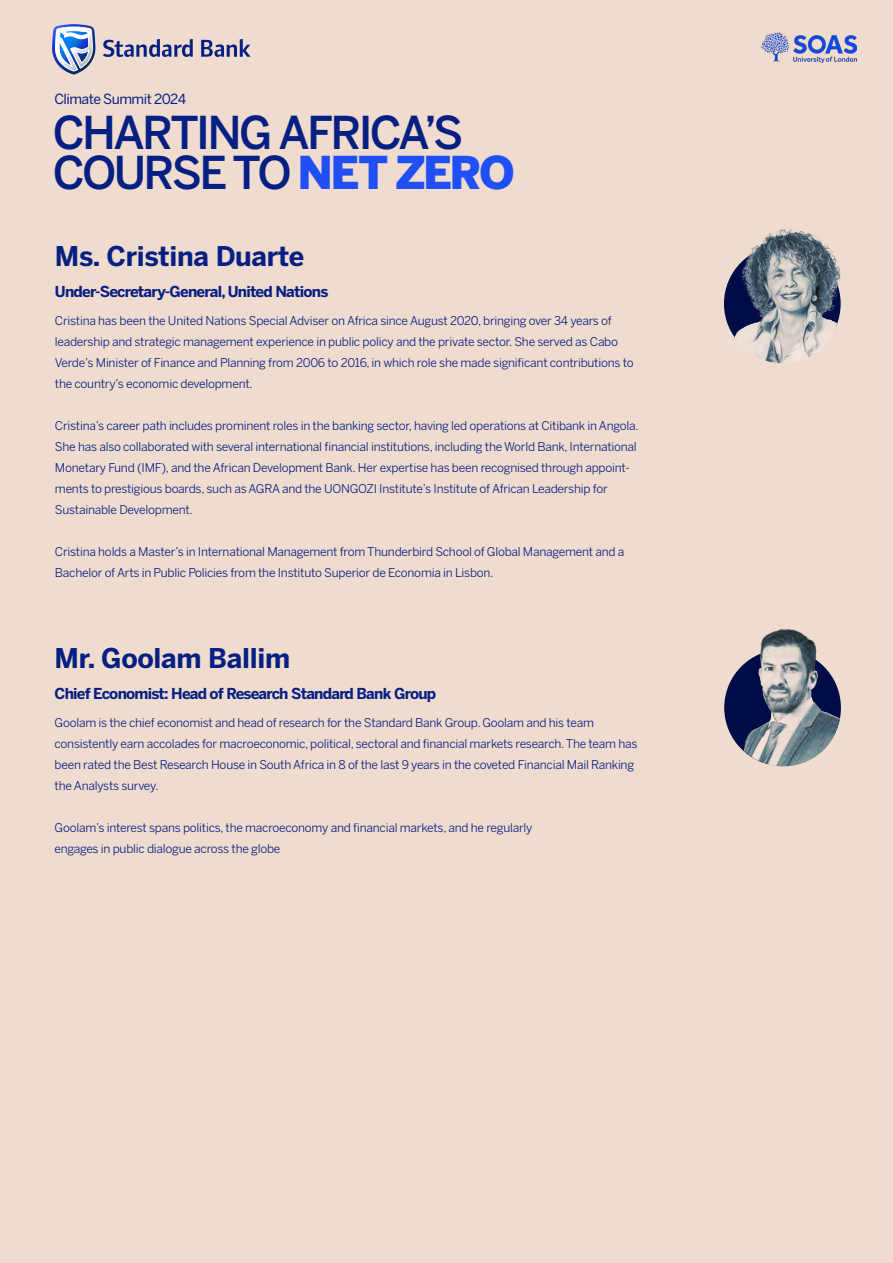
<style>
.page{position:relative;width:893px;height:1263px;background:#f0dccf}
.page>*{position:absolute;margin:0;border:0;box-sizing:border-box;transform-origin:0 0}
.t1{font:500 45px/40px "Benton Sans";letter-spacing:-.06em;color:#061f82}
.t2{font:700 27px "Benton Sans";letter-spacing:-.01em;color:#061f82}
.t3{font:700 15px "Benton Sans";letter-spacing:-.05em;color:#061f82}
.t4{font:13.95px "Benton Sans";letter-spacing:-.04em;color:#061f82}
.t5{font:12px/21px "Benton Sans";letter-spacing:-.02em;color:#061f82}
.s1{font-weight:900;color:#2050f5}
</style>
<div class="page">
<img style="left:761px;top:32px;width:96px;height:31px">
<svg style="left:103px;top:39px;width:148px;height:18px"></svg>
<svg style="left:52px;top:24px;width:44px;height:51px"></svg>
<img style="left:724px;top:228px;width:117px;height:135px">
<img style="left:724px;top:629px;width:117px;height:137px">
<p class="t4" style="left:54px;top:91px;width:134px">Climate Summit 2024</p>
<h1 class="t1" style="left:53px;top:112px;width:464px">CHARTING AFRICA’S<br>COURSE TO <span class="s1">NET ZERO</span></h1>
<h2 class="t2" style="left:55px;top:239px;width:251px">Ms. Cristina Duarte</h2>
<p class="t3" style="left:55px;top:282px;width:275px">Under-Secretary-General, United Nations</p>
<p class="t5" style="left:55px;top:310px;width:580px">Cristina has been the United Nations Special Adviser on Africa since August 2020, bringing over 34 years of leadership and strategic management experience in public policy and the private sector. She served as Cabo Verde’s Minister of Finance and Planning from 2006 to 2016, in which role she made significant contributions to the country’s economic development.</p>
<p class="t5" style="left:55px;top:415px;width:585px">Cristina’s career path includes prominent roles in the banking sector, having led operations at Citibank in Angola.<br>She has also collaborated with several international financial institutions, including the World Bank, International Monetary Fund (IMF), and the African Development Bank. Her expertise has been recognised through appoint&shy;ments to prestigious boards, such as AGRA and the UONGOZI Institute’s Institute of African Leadership for Sustainable Development.</p>
<p class="t5" style="left:55px;top:541px;width:571px">Cristina holds a Master’s in International Management from Thunderbird School of Global Management and a<br>Bachelor of Arts in Public Policies from the Instituto Superior de Economia in Lisbon.</p>
<h2 class="t2" style="left:55px;top:641px;width:237px">Mr. Goolam Ballim</h2>
<p class="t3" style="left:55px;top:684px;width:383px">Chief Economist: Head of Research Standard Bank Group</p>
<p class="t5" style="left:55px;top:711px;width:584px">Goolam is the chief economist and head of research for the Standard Bank Group. Goolam and his team consistently earn accolades for macroeconomic, political, sectoral and financial markets research. The team has been rated the Best Research House in South Africa in 8 of the last 9 years in the coveted Financial Mail Ranking the Analysts survey.</p>
<p class="t5" style="left:55px;top:816px;width:479px">Goolam’s interest spans politics, the macroeconomy and financial markets, and he regularly engages in public dialogue across the globe</p>
</div>
